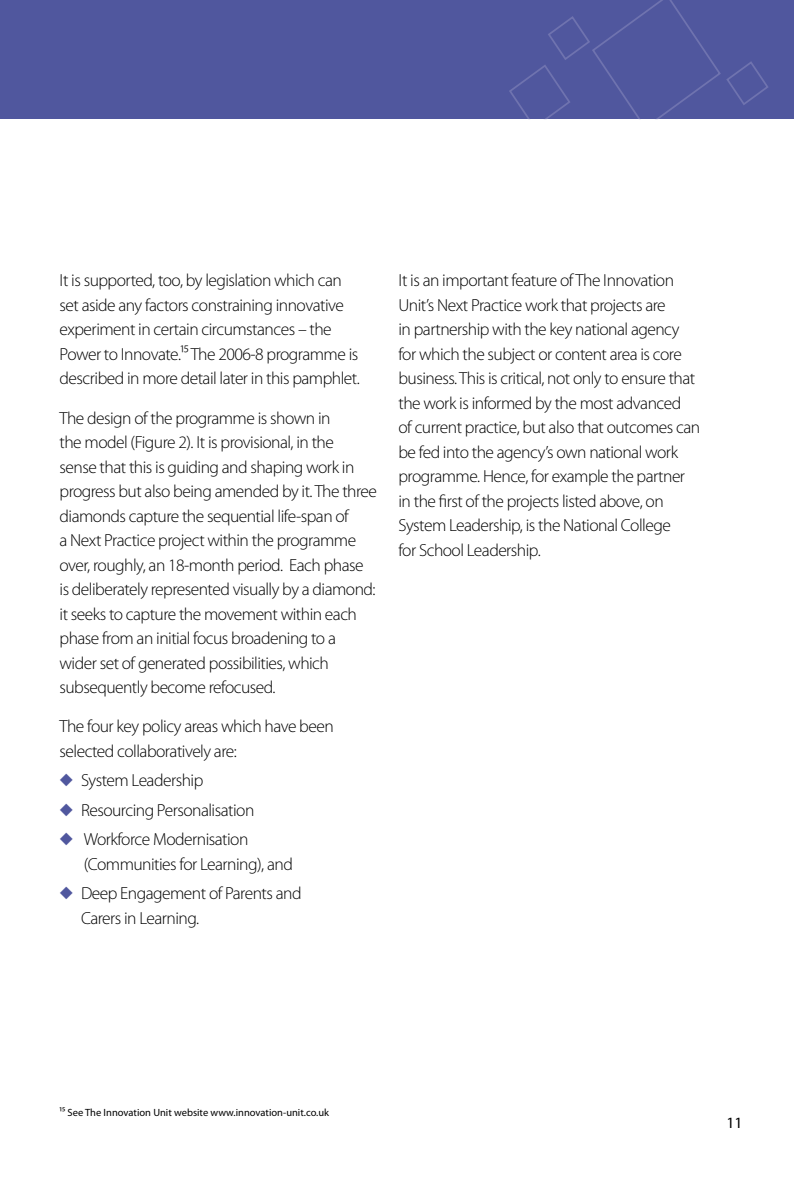
<style>
.page{position:relative;width:794px;height:1191px;background:#fff}
.page>*{position:absolute;margin:0;border:0;box-sizing:border-box;transform-origin:0 0}
.t1{font:300 17.5px/24.5px "Myriad Pro";letter-spacing:-.03em;color:#000}
.t2{font:15.75px "Myriad Pro";color:#000}
.t3{font:10.5px "Myriad Pro";color:#000}
.s1{color:#50579e}
</style>
<div class="page">
<div style="left:0;top:0;width:794px;height:119px;background:#50579e"></div>
<svg style="left:509px;top:0;width:259px;height:119px"></svg>
<p class="t1" style="left:60px;top:268px;width:302px">It is supported, too, by legislation which can set aside any factors constraining innovative experiment in certain circumstances – the Power to Innovate.¹⁵ The 2006-8 programme is described in more detail later in this pamphlet.</p>
<p class="t1" style="left:60px;top:406px;width:319px">The design of the programme is shown in<br>the model (Figure 2). It is provisional, in the<br>sense that this is guiding and shaping work in progress but also being amended by it. The three diamonds capture the sequential life-span of<br>a Next Practice project within the programme over, roughly, an 18-month period. Each phase is deliberately represented visually by a diamond: it seeks to capture the movement within each phase from an initial focus broadening to a wider set of generated possibilities, which subsequently become refocused.</p>
<p class="t1" style="left:60px;top:714px;width:276px">The four key policy areas which have been selected collaboratively are:</p>
<p class="t1" style="left:60px;top:768px;width:145px"><span class="s1">◆</span> System Leadership</p>
<p class="t1" style="left:60px;top:798px;width:196px"><span class="s1">◆</span> Resourcing Personalisation</p>
<p class="t1" style="left:84px;top:827px;width:211px;text-indent:-24px"><span class="s1">◆</span> Workforce Modernisation (Communities for Learning), and</p>
<p class="t1" style="left:81px;top:881px;width:222px;text-indent:-21px"><span class="s1">◆</span> Deep Engagement of Parents and<br>Carers in Learning.</p>
<p class="t1" style="left:398px;top:268px;width:303px">It is an important feature of The Innovation Unit’s Next Practice work that projects are<br>in partnership with the key national agency for which the subject or content area is core business. This is critical, not only to ensure that the work is informed by the most advanced<br>of current practice, but also that outcomes can be fed into the agency’s own national work programme. Hence, for example the partner in the first of the projects listed above, on System Leadership, is the National College<br>for School Leadership.</p>
<p class="t3" style="left:60px;top:1106px;width:271px">¹⁵ See The Innovation Unit website www.innovation-unit.co.uk</p>
<p class="t2" style="left:726px;top:1114px;width:18px">11</p>
</div>
